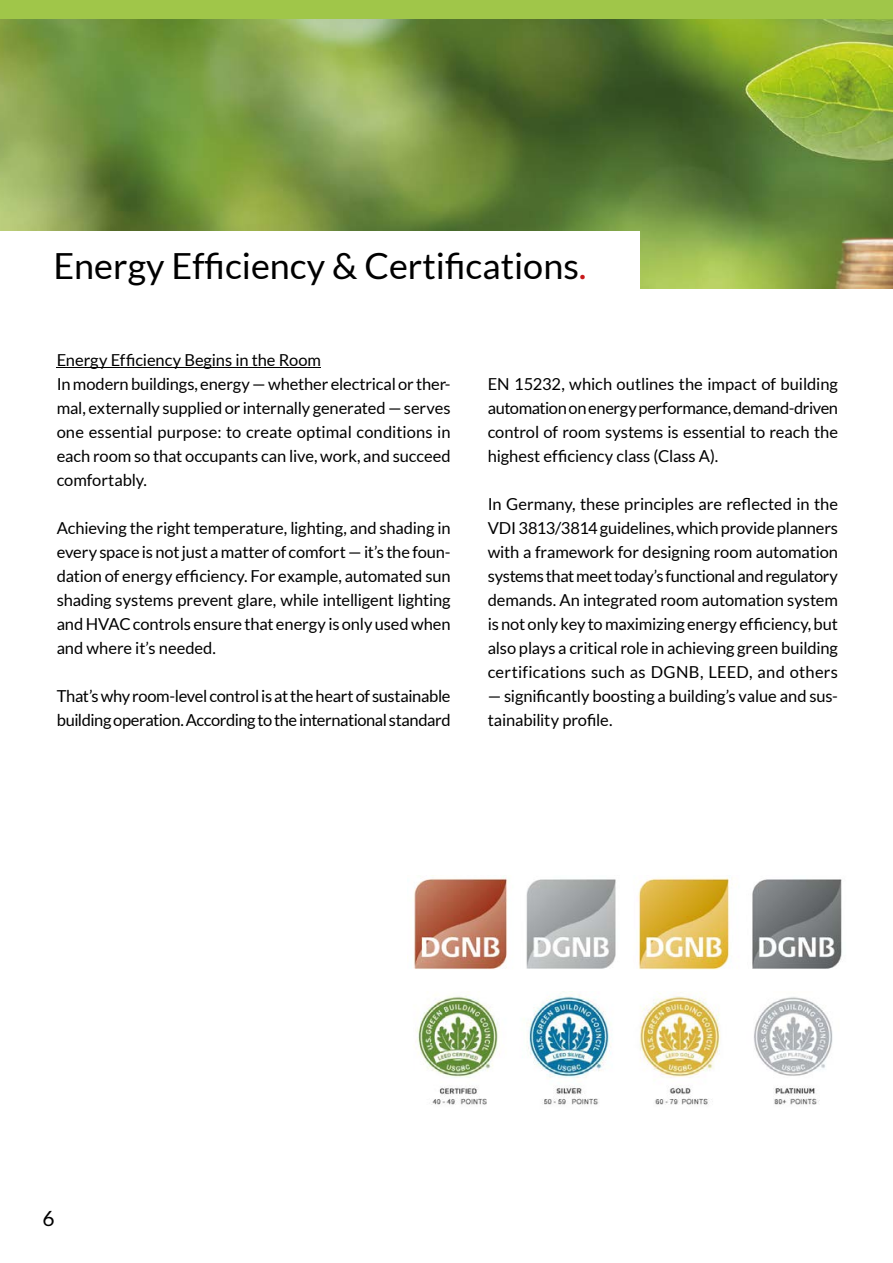
<style>
.page{position:relative;width:893px;height:1263px;background:#fff}
.page>*{position:absolute;margin:0;border:0;box-sizing:border-box;transform-origin:0 0}
.t1{font:36px "Lato";color:#000}
.t2{font:21px "Lato";color:#000}
.t3{font:16.5px/24px "Lato";letter-spacing:-.01em;color:#000}
.s1{color:#c8191b}
</style>
<div class="page">
<img style="left:0;top:19px;width:893px;height:270px">
<div style="left:0;top:231px;width:640px;height:76px;background:#fff"></div>
<hr style="left:57px;top:367px;width:264px;height:1px;background:#000">
<div style="left:0;top:0;width:893px;height:19px;background:#a0c649"></div>
<img style="left:417px;top:993px;width:416px;height:112px">
<img style="left:414px;top:875px;width:428px;height:95px">
<h1 class="t1" style="left:53px;top:246px;width:535px">Energy Efficiency &amp; Certifications<span class="s1">.</span></h1>
<p class="t3" style="left:57px;top:348px;width:395px">Energy Efficiency Begins in the Room<br>In modern buildings, energy — whether electrical or ther&shy;mal, externally supplied or internally generated — serves one essential purpose: to create optimal conditions in each room so that occupants can live, work, and succeed comfortably.</p>
<p class="t3" style="left:57px;top:516px;width:395px;text-align:justify">Achieving the right temperature, lighting, and shading in every space is not just a matter of comfort — it’s the foun&shy;dation of energy efficiency. For example, automated sun shading systems prevent glare, while intelligent lighting and HVAC controls ensure that energy is only used when and where it’s needed.</p>
<p class="t3" style="left:57px;top:684px;width:395px">That’s why room-level control is at the heart of sustainable building operation. According to the international standard</p>
<p class="t3" style="left:488px;top:372px;width:352px;text-align:justify">EN 15232, which outlines the impact of building automation on energy performance, demand-driven control of room systems is essential to reach the highest efficiency class (Class A).</p>
<p class="t3" style="left:488px;top:492px;width:352px;text-align:justify">In Germany, these principles are reflected in the VDI 3813/3814 guidelines, which provide planners with a framework for designing room automation systems that meet today’s functional and regulatory demands. An integrated room automation system is not only key to maximizing energy efficiency, but also plays a critical role in achieving green building certifications such as DGNB, LEED, and others</p>
<p class="t3" style="left:488px;top:684px;width:352px">— significantly boosting a building’s value and sus&shy;tainability profile.</p>
<p class="t2" style="left:43px;top:1207px;width:14px">6</p>
</div>
